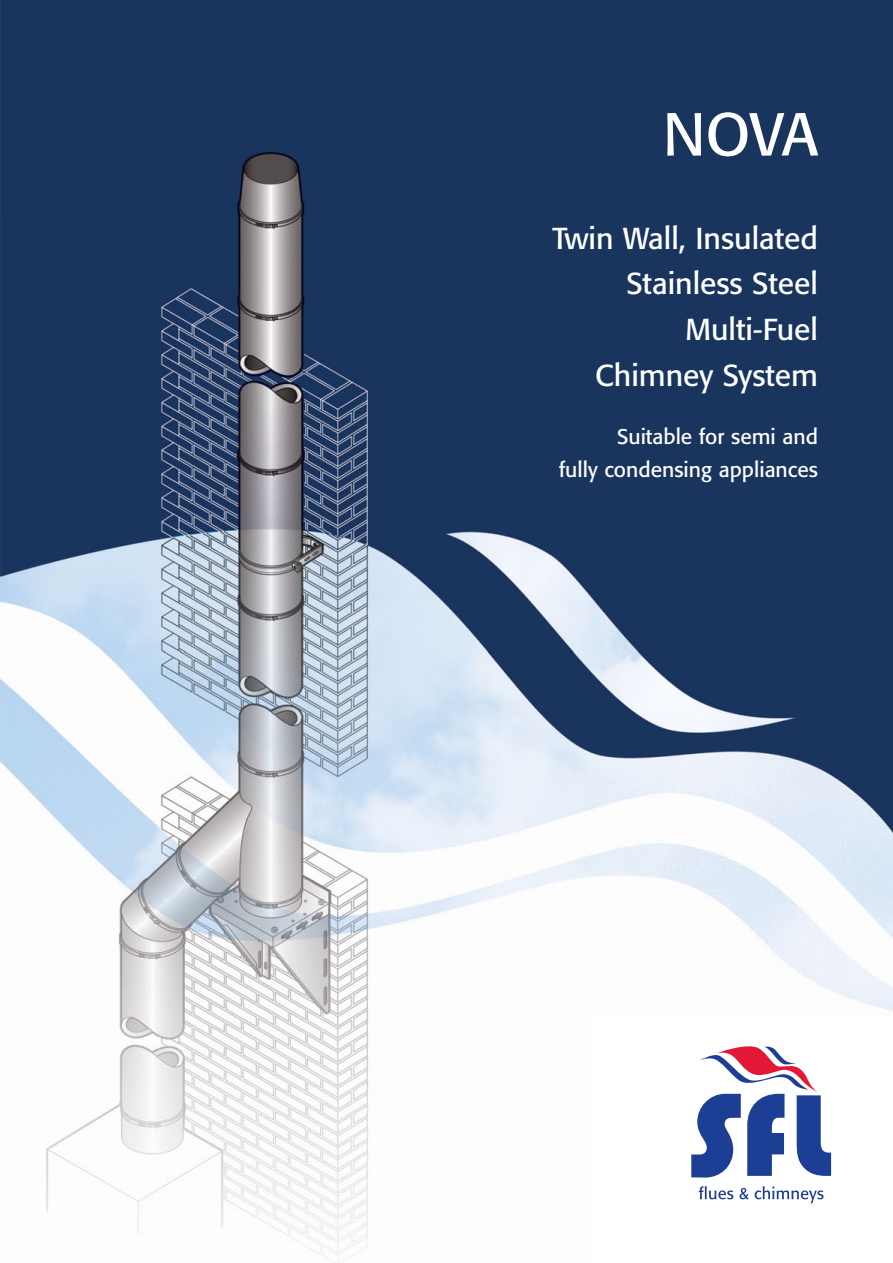
<style>
.page{position:relative;width:893px;height:1263px;background:#fff}
.page>*{position:absolute;margin:0;border:0;box-sizing:border-box;transform-origin:0 0}
.t1{font:60px "Formata";color:#fff}
.t2{font:30px/45.8px "Formata";color:#fff;text-align:right}
.t3{font:21px/33px "Formata";color:#fff;text-align:right}
</style>
<div class="page">
<img style="left:0;top:0;width:893px;height:1263px">
<div style="left:592px;top:1018px;width:301px;height:245px;background:#fff"></div>
<svg style="left:691px;top:1046px;width:140px;height:131px"></svg>
<svg style="left:699px;top:1186px;width:34px;height:13px"></svg>
<svg style="left:739px;top:1187px;width:9px;height:12px"></svg>
<svg style="left:754px;top:1186px;width:69px;height:17px"></svg>
<h1 class="t1" style="left:663px;top:109px;width:157px">NOVA</h1>
<p class="t2" style="left:552px;top:218px;width:267px">Twin Wall, Insulated<br>Stainless Steel<br>Multi-Fuel<br>Chimney System</p>
<p class="t3" style="left:559px;top:422px;width:260px">Suitable for semi and<br>fully condensing appliances</p>
</div>
